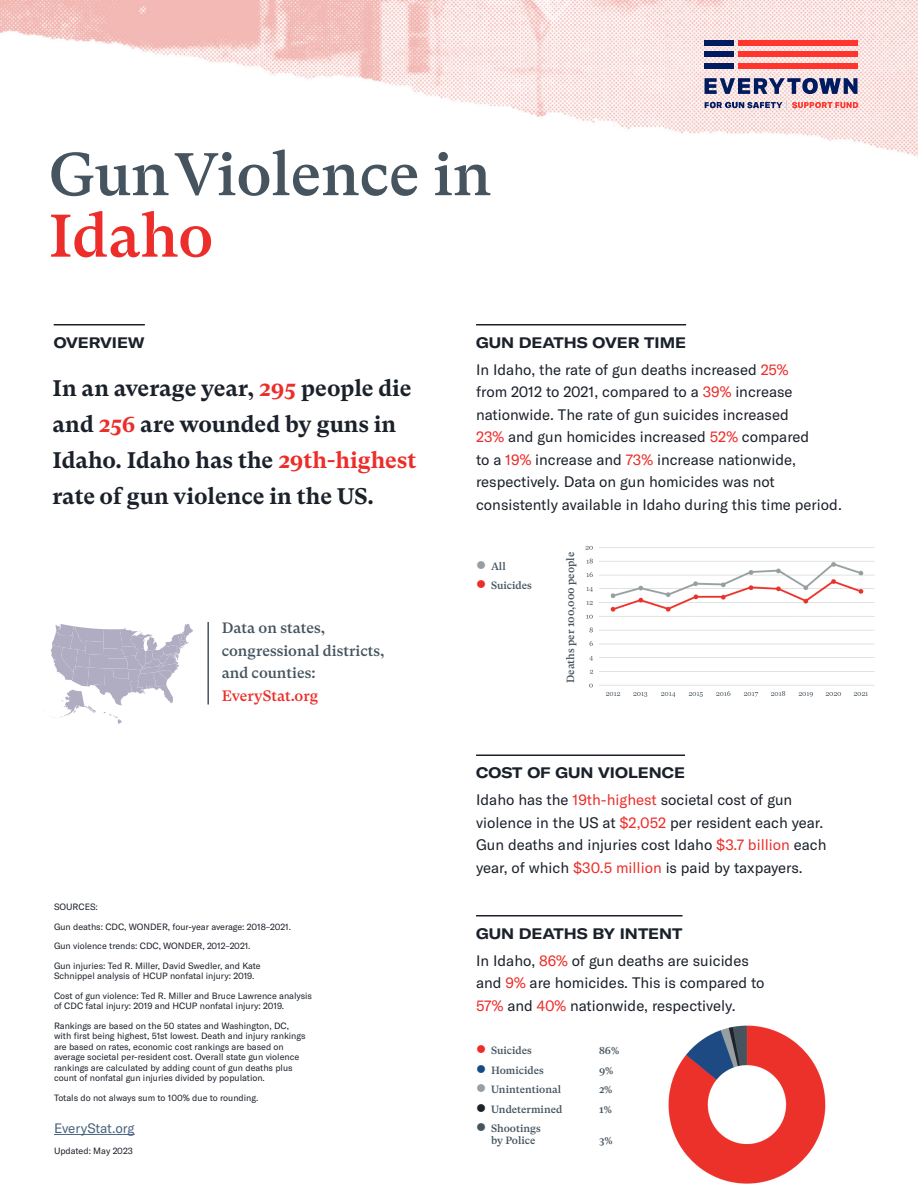
<style>
.page{position:relative;width:918px;height:1188px;background:#fff}
.page>*{position:absolute;margin:0;border:0;box-sizing:border-box;transform-origin:0 0}
.t1{font:500 60px/61.5px "GT Super Text";letter-spacing:-.005em;color:#45545f}
.Intro{font:700 22.5px/36px "GT Super Text";color:#1b212a}
.Body_Copy_Super_Text{font:15px/22.5px "GT America";color:#1b212a}
.callout_2{font:500 15px/22.5px "GT Super Text";color:#45545f}
.subhead{font:700 expanded 15px "GT America";color:#1b212a}
.t2{font:13.5px "GT America";letter-spacing:-.005em;color:#48637e}
.legend{font:500 10.5px/12px "GT Super Text";color:#45545f}
.X-axis_bar_label{font:500 10.5px "GT Super Text";color:#45545f}
.mouse_type{font:9px/10.5px "GT America";color:#1b212a}
.s1{color:#ec2d29}
.s2{color:#979fa2}
.s3{color:#154b83}
.s4{color:#1b212a}
</style>
<div class="page">
<hr style="left:54px;top:1134px;width:81px;height:1px;background:#48637e">
<hr style="left:476px;top:324px;width:210px;height:1px;background:#1b212a">
<hr style="left:476px;top:754px;width:209px;height:2px;background:#1b212a">
<hr style="left:476px;top:915px;width:207px;height:1px;background:#1b212a">
<img style="left:585px;top:545px;width:290px;height:152px">
<img style="left:668px;top:1025px;width:158px;height:159px">
<hr style="left:54px;top:324px;width:91px;height:1px;background:#1b212a">
<img style="left:0;top:0;width:918px;height:157px">
<hr style="left:207px;top:622px;width:2px;height:83px;background:#45545f">
<svg style="left:43px;top:624px;width:150px;height:100px"></svg>
<div style="left:738px;top:63px;width:120px;height:5px;background:#ff352e"></div>
<div style="left:738px;top:52px;width:120px;height:5px;background:#ff352e"></div>
<div style="left:738px;top:40px;width:120px;height:5px;background:#ff352e"></div>
<div style="left:705px;top:63px;width:29px;height:5px;background:#001c60"></div>
<div style="left:705px;top:52px;width:29px;height:5px;background:#001c60"></div>
<div style="left:705px;top:40px;width:29px;height:5px;background:#001c60"></div>
<svg style="left:705px;top:78px;width:153px;height:16px;background:#6e7499"></svg>
<svg style="left:705px;top:102px;width:153px;height:7px"></svg>
<p class="t1" style="left:49px;top:144px;width:444px">Gun Violence in<br><span class="s1">Idaho</span></p>
<p class="subhead" style="left:54px;top:333px;width:93px">OVERVIEW</p>
<p class="Intro" style="left:52px;top:370px;width:365px">In an average year, <span class="s1">295</span> people die and <span class="s1">256</span> are wounded by guns in<br>Idaho. Idaho has the <span class="s1">29th-highest </span>rate of gun violence in the US.</p>
<p class="callout_2" style="left:222px;top:617px;width:164px">Data on states, congressional districts, and counties:<br><span class="s1">EveryStat.org</span></p>
<p class="mouse_type" style="left:54px;top:902px;width:45px">SOURCES:</p>
<p class="mouse_type" style="left:54px;top:921px;width:239px">Gun deaths: CDC, WONDER, four-year average: 2018–2021.</p>
<p class="mouse_type" style="left:54px;top:941px;width:198px">Gun violence trends: CDC, WONDER, 2012–2021.</p>
<p class="mouse_type" style="left:54px;top:960px;width:208px">Gun injuries: Ted R. Miller, David Swedler, and Kate<br>Schnippel analysis of HCUP nonfatal injury: 2019.</p>
<p class="mouse_type" style="left:54px;top:990px;width:260px">Cost of gun violence: Ted R. Miller and Bruce Lawrence analysis of CDC fatal injury: 2019 and HCUP nonfatal injury: 2019.</p>
<p class="mouse_type" style="left:54px;top:1020px;width:253px">Rankings are based on the 50 states and Washington, DC, with first being highest, 51st lowest. Death and injury rankings are based on rates, economic cost rankings are based on average societal per-resident cost. Overall state gun violence rankings are calculated by adding count of gun deaths plus count of nonfatal gun injuries divided by population.</p>
<p class="mouse_type" style="left:54px;top:1092px;width:206px">Totals do not always sum to 100% due to rounding.</p>
<h3 class="t2" style="left:54px;top:1120px;width:82px">EveryStat.org</h3>
<p class="mouse_type" style="left:54px;top:1145px;width:80px">Updated: May 2023</p>
<p class="subhead" style="left:476px;top:333px;width:212px">GUN DEATHS OVER TIME</p>
<p class="Body_Copy_Super_Text" style="left:476px;top:358px;width:367px">In Idaho, the rate of gun deaths increased <span class="s1">25%<br></span>from 2012 to 2021, compared to a <span class="s1">39%</span> increase nationwide. The rate of gun suicides increased<br><span class="s1">23%</span> and gun homicides increased <span class="s1">52%</span> compared<br>to a <span class="s1">19%</span> increase and <span class="s1">73%</span> increase nationwide, respectively. Data on gun homicides was not consistently available in Idaho during this time period.</p>
<p class="legend" style="left:476px;top:560px;width:31px"><span class="s2">●</span> All</p>
<p class="legend" style="left:476px;top:580px;width:57px"><span class="s1">●</span> Suicides</p>
<p class="X-axis_bar_label" style="left:564px;top:683px;width:132px;rotate:-90deg">Deaths per 100,000 people</p>
<p class="subhead" style="left:476px;top:764px;width:210px">COST OF GUN VIOLENCE</p>
<p class="Body_Copy_Super_Text" style="left:476px;top:789px;width:352px">Idaho has the <span class="s1">19th-highest</span> societal cost of gun violence in the US at <span class="s1">$2,052</span> per resident each year.<br>Gun deaths and injuries cost Idaho <span class="s1">$3.7 billion</span> each year, of which <span class="s1">$30.5 million</span> is paid by taxpayers.</p>
<p class="subhead" style="left:476px;top:924px;width:208px">GUN DEATHS BY INTENT</p>
<p class="Body_Copy_Super_Text" style="left:476px;top:949px;width:290px">In Idaho, <span class="s1">86%</span> of gun deaths are suicides and <span class="s1">9%</span> are homicides. This is compared to<br><span class="s1">57%</span> and <span class="s1">40%</span> nationwide, respectively.</p>
<p class="legend" style="left:476px;top:1045px;width:57px"><span class="s1">●</span> Suicides</p>
<p class="legend" style="left:599px;top:1045px;width:22px">86%</p>
<p class="legend" style="left:476px;top:1064px;width:69px"><span class="s3">●</span> Homicides</p>
<p class="legend" style="left:599px;top:1064px;width:16px">9%</p>
<p class="legend" style="left:476px;top:1084px;width:87px"><span class="s2">●</span> Unintentional</p>
<p class="legend" style="left:599px;top:1084px;width:15px">2%</p>
<p class="legend" style="left:476px;top:1103px;width:88px"><span class="s4">●</span> Undetermined</p>
<p class="legend" style="left:599px;top:1103px;width:15px">1%</p>
<p class="legend" style="left:491px;top:1123px;width:51px;text-indent:-15px">● Shootings by Police</p>
<p class="legend" style="left:599px;top:1135px;width:15px">3%</p>
</div>
